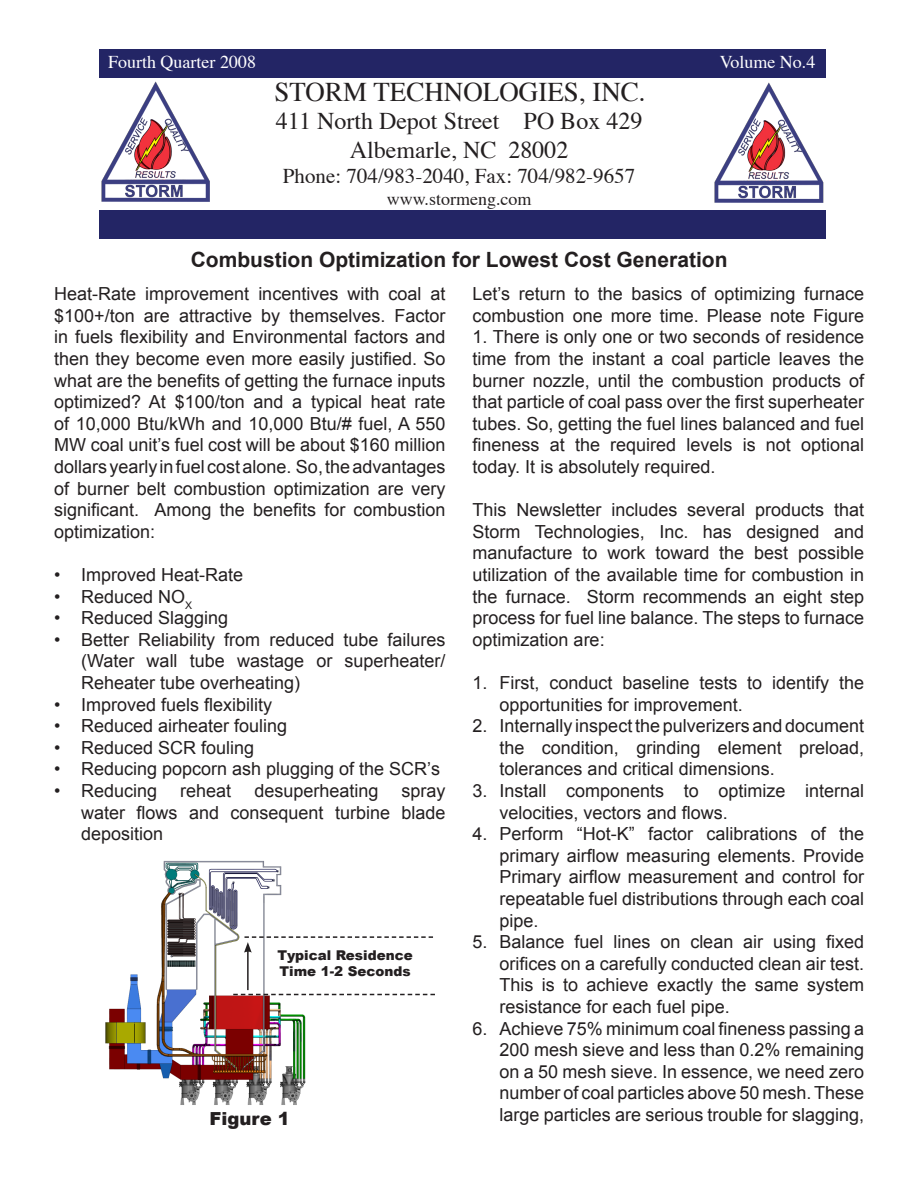
<style>
.page{position:relative;width:918px;height:1188px;background:#fff}
.page>*{position:absolute;margin:0;border:0;box-sizing:border-box;transform-origin:0 0}
.t1{font:27px "Times";color:#231f20}
.t2{font:24px "Times";color:#231f20}
.t3{font:700 21px "Arial";color:#231f20}
.t4{font:21px "Times";color:#231f20}
.t5{font:18px/21.6px "Arial";color:#231f20;text-align:justify}
.t6{font:18px "Times";color:#fff}
.t7{font:18px "Times";color:#231f20}
.t8{font:900 18px "Arial";color:#231f20}
.t9{font:900 13.5px/16.2px "Arial";color:#231f20}
</style>
<div class="page">
<div style="left:99px;top:49px;width:727px;height:28px;background:#232565"></div>
<div style="left:99px;top:211px;width:727px;height:28px;background:#232565"></div>
<img style="left:101px;top:81px;width:109px;height:121px">
<img style="left:714px;top:82px;width:110px;height:121px">
<img style="left:105px;top:860px;width:330px;height:245px">
<svg style="left:233px;top:994px;width:202px;height:1px"></svg>
<hr style="left:247px;top:950px;width:2px;height:40px;background:#231f20">
<svg style="left:244px;top:936px;width:189px;height:17px"></svg>
<p class="t6" style="left:108px;top:45px;width:149px">Fourth Quarter 2008</p>
<p class="t6" style="left:720px;top:45px;width:97px">Volume No.4</p>
<p class="t1" style="left:275px;top:66px;width:373px">STORM TECHNOLOGIES, INC.</p>
<p class="t2" style="left:276px;top:99px;width:368px">411 North Depot Street PO Box 429</p>
<p class="t2" style="left:350px;top:128px;width:220px">Albemarle, NC 28002</p>
<p class="t4" style="left:283px;top:157px;width:354px">Phone: 704/983-2040, Fax: 704/982-9657</p>
<p class="t7" style="left:387px;top:182px;width:146px">www.stormeng.com</p>
<p class="t3" style="left:191px;top:248px;width:538px">Combustion Optimization for Lowest Cost Generation</p>
<p class="t5" style="left:54px;top:283px;width:393px">Heat-Rate improvement incentives with coal at $100+/ton are attractive by themselves. Factor in fuels flexibility and Environmental factors and then they become even more easily justified. So what are the benefits of getting the furnace inputs optimized? At $100/ton and a typical heat rate of 10,000 Btu/kWh and 10,000 Btu/# fuel, A 550<br>MW coal unit’s fuel cost will be about $160 million dollars yearly in fuel cost alone. So, the advantages of burner belt combustion optimization are very significant. Among the benefits for combustion optimization:</p>
<p class="t5" style="left:81px;top:564px;width:164px">Improved Heat-Rate</p>
<p class="t5" style="left:81px;top:586px;width:113px">Reduced NO<sub>X</sub></p>
<p class="t5" style="left:81px;top:607px;width:149px">Reduced Slagging</p>
<p class="t5" style="left:81px;top:629px;width:366px">Better Reliability from reduced tube failures (Water wall tube wastage or superheater/ Reheater tube overheating)</p>
<p class="t5" style="left:81px;top:694px;width:193px">Improved fuels flexibility</p>
<p class="t5" style="left:81px;top:715px;width:208px">Reduced airheater fouling</p>
<p class="t5" style="left:81px;top:737px;width:175px">Reduced SCR fouling</p>
<p class="t5" style="left:81px;top:758px;width:360px">Reducing popcorn ash plugging of the SCR’s</p>
<p class="t5" style="left:81px;top:780px;width:78px">Reducing</p>
<p class="t5" style="left:180px;top:780px;width:53px">reheat</p>
<p class="t5" style="left:254px;top:780px;width:126px">desuperheating</p>
<p class="t5" style="left:54px;top:564px;width:8px">• • • •</p>
<p class="t5" style="left:54px;top:694px;width:8px">• • • • •</p>
<p class="t5" style="left:81px;top:780px;width:366px;text-indent:320px">spray water flows and consequent turbine blade deposition</p>
<p class="t9" style="left:278px;top:947px;width:137px">Typical Residence<br>Time 1-2 Seconds</p>
<p class="t8" style="left:210px;top:1108px;width:82px">Figure 1</p>
<p class="t5" style="left:473px;top:283px;width:393px">Let’s return to the basics of optimizing furnace combustion one more time. Please note Figure</p>
<p class="t5" style="left:473px;top:326px;width:393px">1. There is only one or two seconds of residence time from the instant a coal particle leaves the burner nozzle, until the combustion products of that particle of coal pass over the first superheater tubes. So, getting the fuel lines balanced and fuel fineness at the required levels is not optional today. It is absolutely required.</p>
<p class="t5" style="left:473px;top:499px;width:393px">This Newsletter includes several products that Storm Technologies, Inc. has designed and manufacture to work toward the best possible utilization of the available time for combustion in the furnace. Storm recommends an eight step process for fuel line balance. The steps to furnace optimization are:</p>
<p class="t5" style="left:500px;top:672px;width:366px">First, conduct baseline tests to identify the opportunities for improvement.</p>
<p class="t5" style="left:500px;top:715px;width:366px">Internally inspect the pulverizers and document the condition, grinding element preload, tolerances and critical dimensions.</p>
<p class="t5" style="left:500px;top:780px;width:366px">Install components to optimize internal velocities, vectors and flows.</p>
<p class="t5" style="left:500px;top:823px;width:366px">Perform “Hot-K” factor calibrations of the primary airflow measuring elements. Provide Primary airflow measurement and control for repeatable fuel distributions through each coal pipe.</p>
<p class="t5" style="left:500px;top:931px;width:366px">Balance fuel lines on clean air using fixed orifices on a carefully conducted clean air test.<br>This is to achieve exactly the same system resistance for each fuel pipe.</p>
<p class="t5" style="left:500px;top:1018px;width:366px">Achieve 75% minimum coal fineness passing a 200 mesh sieve and less than 0.2% remaining on a 50 mesh sieve. In essence, we need zero number of coal particles above 50 mesh. These large particles are serious trouble for slagging,</p>
<p class="t5" style="left:473px;top:672px;width:17px">1.</p>
<p class="t5" style="left:473px;top:715px;width:17px">2.</p>
<p class="t5" style="left:473px;top:780px;width:17px">3.</p>
<p class="t5" style="left:473px;top:823px;width:17px">4.</p>
<p class="t5" style="left:473px;top:931px;width:17px">5.</p>
<p class="t5" style="left:473px;top:1018px;width:17px">6.</p>
</div>
